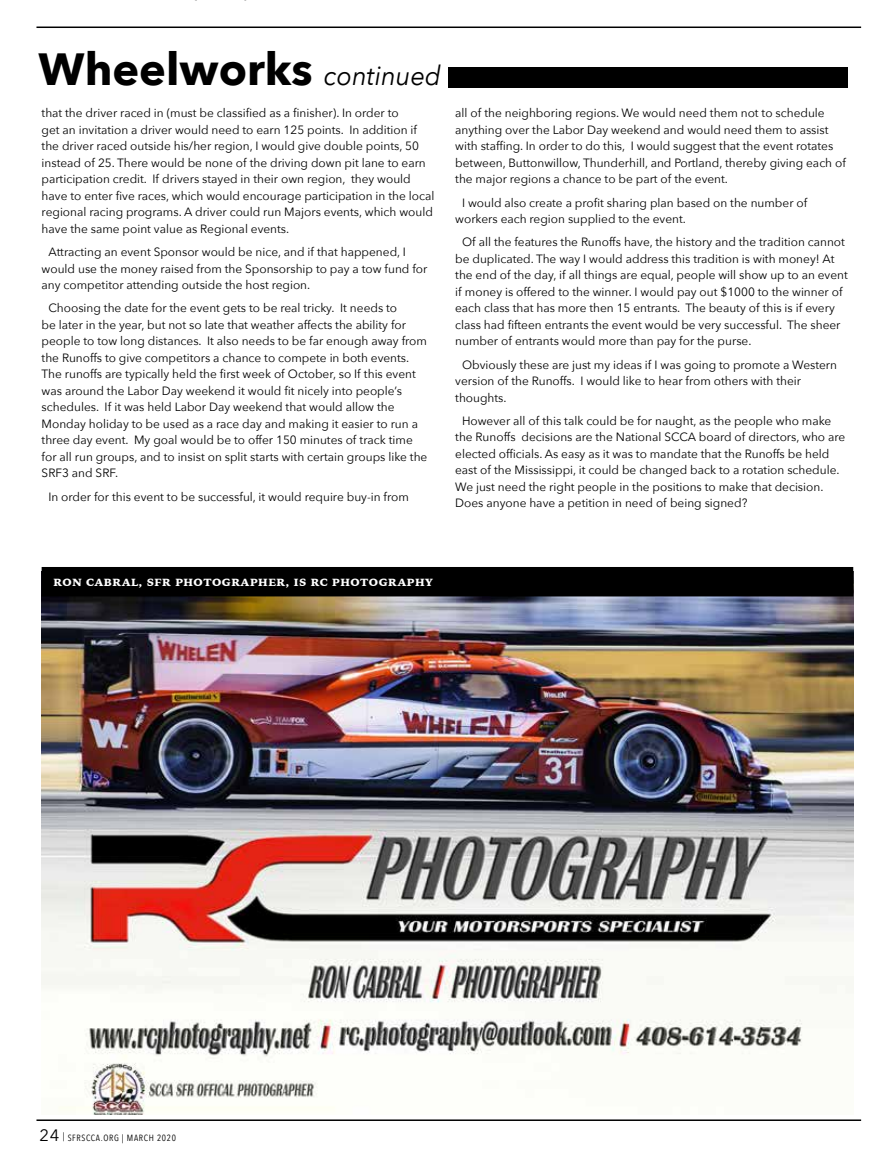
<style>
.page{position:relative;width:891px;height:1161px;background:#fff}
.page>*{position:absolute;margin:0;border:0;box-sizing:border-box;transform-origin:0 0}
.t1{font:700 45px "Avenir Next";color:#000}
.t2{font:12px/16.5px "Avenir Next";color:#000}
.t3{font:900 10.35px "Iowan Old Style";letter-spacing:.05em;color:#fff}
.t4{font:9px "Avenir Next Condensed";letter-spacing:.075em;color:#000}
.s1{font-weight:400;font-style:italic;font-size:27px}
.s2{font-family:"Avenir Next";font-size:16.5px}
</style>
<div class="page">
<hr style="left:36px;top:1119px;width:825px;height:2px;background:#000">
<hr style="left:36px;top:27px;width:825px;height:1px;background:#000">
<div style="left:449px;top:67px;width:399px;height:20px;background:#000"></div>
<img style="left:42px;top:596px;width:811px;height:518px">
<div style="left:42px;top:567px;width:811px;height:29px;background:#000"></div>
<h1 class="t1" style="left:39px;top:31px;width:404px">Wheelworks <span class="s1">continued</span></h1>
<p class="t2" style="left:42px;top:104px;width:394px">that the driver raced in (must be classified as a finisher). In order to<br>get an invitation a driver would need to earn 125 points. In addition if the driver raced outside his/her region, I would give double points, 50 instead of 25. There would be none of the driving down pit lane to earn participation credit. If drivers stayed in their own region, they would have to enter five races, which would encourage participation in the local regional racing programs. A driver could run Majors events, which would have the same point value as Regional events.</p>
<p class="t2" style="left:42px;top:243px;width:387px;text-indent:7px">Attracting an event Sponsor would be nice, and if that happened, I would use the money raised from the Sponsorship to pay a tow fund for any competitor attending outside the host region.</p>
<p class="t2" style="left:42px;top:299px;width:387px;text-indent:7px">Choosing the date for the event gets to be real tricky. It needs to<br>be later in the year, but not so late that weather affects the ability for people to tow long distances. It also needs to be far enough away from the Runoffs to give competitors a chance to compete in both events.<br>The runoffs are typically held the first week of October, so If this event was around the Labor Day weekend it would fit nicely into people’s schedules. If it was held Labor Day weekend that would allow the Monday holiday to be used as a race day and making it easier to run a three day event. My goal would be to offer 150 minutes of track time for all run groups, and to insist on split starts with certain groups like the SRF3 and SRF.</p>
<p class="t2" style="left:48px;top:488px;width:362px">In order for this event to be successful, it would require buy-in from</p>
<p class="t2" style="left:455px;top:104px;width:392px">all of the neighboring regions. We would need them not to schedule anything over the Labor Day weekend and would need them to assist with staffing. In order to do this, I would suggest that the event rotates between, Buttonwillow, Thunderhill, and Portland, thereby giving each of the major regions a chance to be part of the event.</p>
<p class="t2" style="left:455px;top:194px;width:354px;text-indent:7px">I would also create a profit sharing plan based on the number of workers each region supplied to the event.</p>
<p class="t2" style="left:455px;top:233px;width:394px;text-indent:7px">Of all the features the Runoffs have, the history and the tradition cannot be duplicated. The way I would address this tradition is with money! At the end of the day, if all things are equal, people will show up to an event if money is offered to the winner. I would pay out $1000 to the winner of each class that has more then 15 entrants. The beauty of this is if every class had fifteen entrants the event would be very successful. The sheer number of entrants would more than pay for the purse.</p>
<p class="t2" style="left:455px;top:356px;width:383px;text-indent:7px">Obviously these are just my ideas if I was going to promote a Western version of the Runoffs. I would like to hear from others with their thoughts.</p>
<p class="t2" style="left:455px;top:412px;width:392px;text-indent:7px">However all of this talk could be for naught, as the people who make the Runoffs decisions are the National SCCA board of directors, who are elected officials. As easy as it was to mandate that the Runoffs be held east of the Mississippi, it could be changed back to a rotation schedule.<br>We just need the right people in the positions to make that decision.<br>Does anyone have a petition in need of being signed?</p>
<p class="t3" style="left:53px;top:576px;width:381px">RON CABRAL, SFR PHOTOGRAPHER, IS RC PHOTOGRAPHY</p>
<p class="t4" style="left:40px;top:1130px;width:138px"><span class="s2">24</span> | SFRSCCA.ORG | MARCH 2020</p>
</div>
